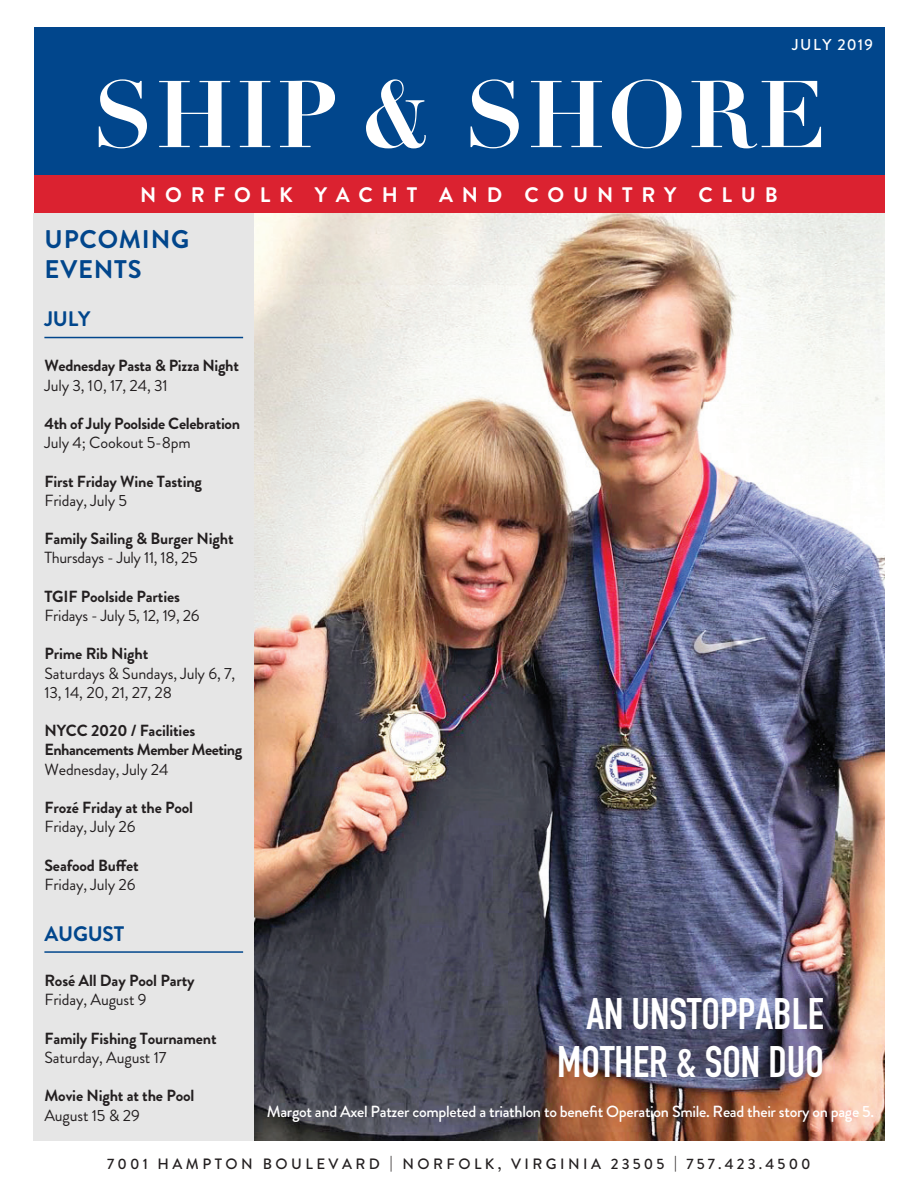
<style>
.page{position:relative;width:918px;height:1188px;background:#fff}
.page>*{position:absolute;margin:0;border:0;box-sizing:border-box;transform-origin:0 0}
.t1{font:700 93px "Didot";letter-spacing:.03em;color:#fff}
.BODY_TEXT{font:700 43.5px/48px "DIN Condensed";color:#fff;text-align:right}
.Sub_Header{font:700 25.5px/30px "Brandon Grotesque";letter-spacing:.03em;color:#01468c}
.t2{font:700 21px "Brandon Grotesque";letter-spacing:.42em;color:#fff}
.t3{font:700 21px "Brandon Grotesque";letter-spacing:-.01em;color:#01468c}
.BODY_TEXT-2{font:700 16.2px "Brandon Grotesque";letter-spacing:-.01em;color:#231f20}
.BODY_TEXT-3{font:16.2px/19.2px "Brandon Grotesque";letter-spacing:-.01em;color:#231f20}
.BODY_TEXT-4{font:500 16.2px "Brandon Grotesque";letter-spacing:-.02em;color:#fff}
.BODY_TEXT-5{font:700 16.2px/19.2px "Brandon Grotesque";letter-spacing:-.03em;color:#231f20}
.t4{font:500 15.75px "Brandon Grotesque";letter-spacing:.085em;color:#fff}
.t5{font:500 15px "Brandon Grotesque";letter-spacing:.23em;color:#231f20}
</style>
<div class="page">
<img style="left:254px;top:213px;width:630px;height:928px">
<div style="left:34px;top:27px;width:850px;height:150px;background:#01468c"></div>
<div style="left:34px;top:176px;width:850px;height:37px;background:#db2230"></div>
<div style="left:34px;top:213px;width:220px;height:928px;background:#e6e6e6"></div>
<hr style="left:44px;top:337px;width:199px;height:1px;background:#01468c">
<hr style="left:44px;top:951px;width:199px;height:2px;background:#01468c">
<p class="t4" style="left:792px;top:34px;width:82px">JULY 2019</p>
<p class="t1" style="left:93px;top:56px;width:734px">SHIP &amp; SHORE</p>
<p class="t2" style="left:140px;top:180px;width:639px">NORFOLK YACHT AND COUNTRY CLUB</p>
<p class="Sub_Header" style="left:45px;top:225px;width:146px">UPCOMING<br>EVENTS</p>
<p class="t3" style="left:44px;top:304px;width:48px">JULY</p>
<p class="BODY_TEXT-2" style="left:44px;top:354px;width:196px">Wednesday Pasta &amp; Pizza Night</p>
<p class="BODY_TEXT-3" style="left:44px;top:376px;width:125px">July 3, 10, 17, 24, 31</p>
<p class="BODY_TEXT-2" style="left:44px;top:412px;width:197px">4th of July Poolside Celebration</p>
<p class="BODY_TEXT-3" style="left:44px;top:433px;width:148px">July 4; Cookout 5-8pm</p>
<p class="BODY_TEXT-2" style="left:44px;top:470px;width:159px">First Friday Wine Tasting</p>
<p class="BODY_TEXT-3" style="left:44px;top:491px;width:84px">Friday, July 5</p>
<p class="BODY_TEXT-2" style="left:44px;top:527px;width:191px">Family Sailing &amp; Burger Night</p>
<p class="BODY_TEXT-3" style="left:44px;top:548px;width:155px">Thursdays - July 11, 18, 25</p>
<p class="BODY_TEXT-2" style="left:44px;top:585px;width:137px">TGIF Poolside Parties</p>
<p class="BODY_TEXT-3" style="left:44px;top:606px;width:157px">Fridays - July 5, 12, 19, 26</p>
<p class="BODY_TEXT-2" style="left:44px;top:642px;width:105px">Prime Rib Night</p>
<p class="BODY_TEXT-3" style="left:44px;top:664px;width:192px">Saturdays &amp; Sundays, July 6, 7,<br>13, 14, 20, 21, 27, 28</p>
<p class="BODY_TEXT-5" style="left:44px;top:721px;width:199px">NYCC 2020 / Facilities<br>Enhancements Member Meeting</p>
<p class="BODY_TEXT-3" style="left:44px;top:760px;width:126px">Wednesday, July 24</p>
<p class="BODY_TEXT-2" style="left:44px;top:796px;width:150px">Frozé Friday at the Pool</p>
<p class="BODY_TEXT-3" style="left:44px;top:817px;width:93px">Friday, July 26</p>
<p class="BODY_TEXT-2" style="left:44px;top:854px;width:96px">Seafood Buffet</p>
<p class="BODY_TEXT-3" style="left:44px;top:875px;width:93px">Friday, July 26</p>
<p class="t3" style="left:44px;top:919px;width:81px">AUGUST</p>
<p class="BODY_TEXT-2" style="left:44px;top:969px;width:152px">Rosé All Day Pool Party</p>
<p class="BODY_TEXT-3" style="left:44px;top:990px;width:104px">Friday, August 9</p>
<p class="BODY_TEXT-2" style="left:44px;top:1027px;width:174px">Family Fishing Tournament</p>
<p class="BODY_TEXT-3" style="left:44px;top:1048px;width:124px">Saturday, August 17</p>
<p class="BODY_TEXT-2" style="left:44px;top:1085px;width:151px">Movie Night at the Pool</p>
<p class="BODY_TEXT-3" style="left:44px;top:1106px;width:97px">August 15 &amp; 29</p>
<p class="BODY_TEXT-4" style="left:267px;top:1100px;width:609px">Margot and Axel Patzer completed a triathlon to benefit Operation Smile. Read their story on page 5.</p>
<p class="BODY_TEXT" style="left:557px;top:989px;width:268px">AN UNSTOPPABLE<br>MOTHER &amp; SON DUO</p>
<p class="t5" style="left:107px;top:1154px;width:705px">7001 HAMPTON BOULEVARD | NORFOLK, VIRGINIA 23505 | 757.423.4500</p>
</div>
